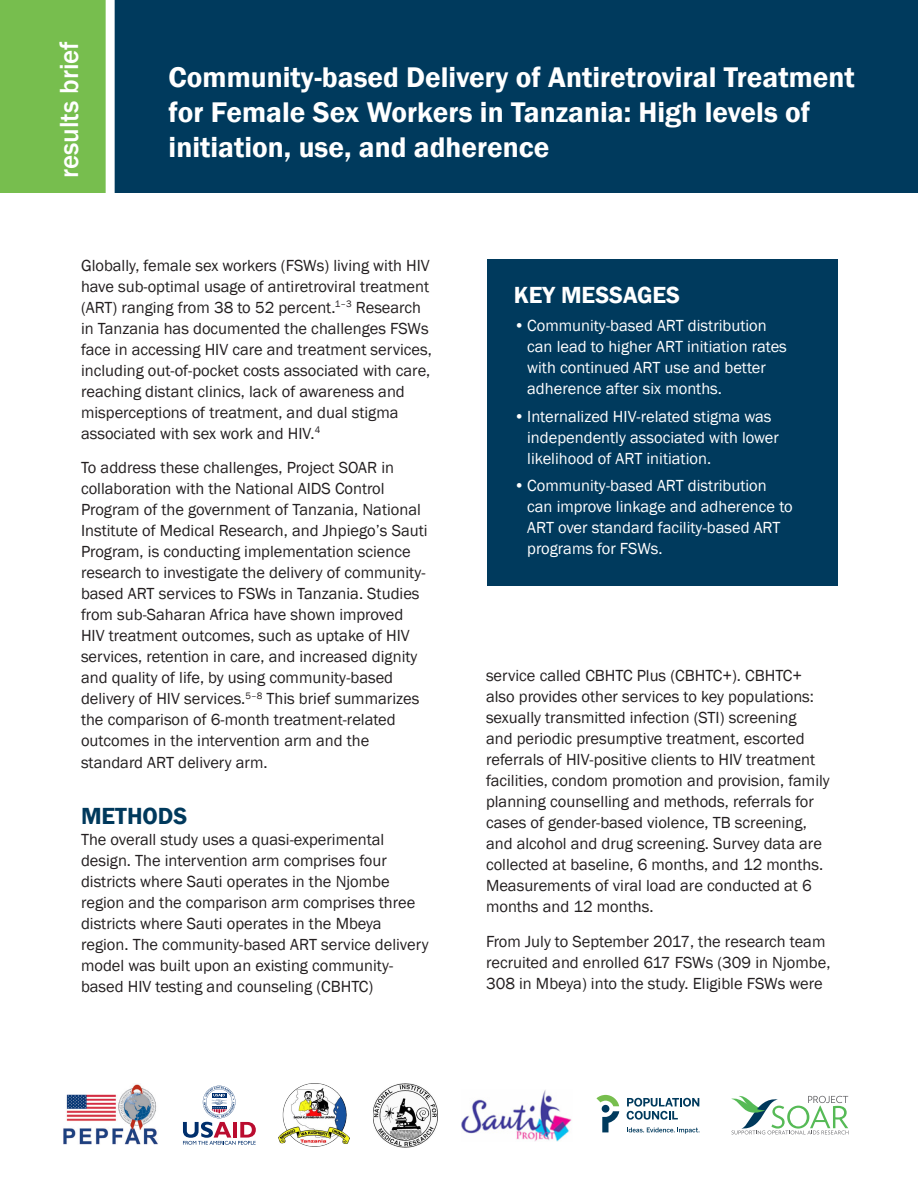
<style>
.page{position:relative;width:918px;height:1188px;background:#fff}
.page>*{position:absolute;margin:0;border:0;box-sizing:border-box;transform-origin:0 0}
.t1{font:600 29.25px/35.1px "Franklin Gothic";color:#fff}
.t2{font:500 27px "Franklin Gothic";color:#fff}
.Heading_1{font:600 24px "Franklin Gothic";color:#fff}
.Heading_1-2{font:600 24px "Franklin Gothic";color:#00395c}
.Normal_after_Heading{font:16.5px/21px "Franklin Gothic";color:#231f20}
.t3{font:16.5px/21px "Franklin Gothic";color:#fff}
</style>
<div class="page">
<img style="left:63px;top:1084px;width:95px;height:61px">
<div style="left:110px;top:0;width:808px;height:192px;background:#003a5d"></div>
<div style="left:0;top:0;width:110px;height:192px;background:#77be4e"></div>
<div style="left:106px;top:0;width:9px;height:199px;background:#fff"></div>
<div style="left:487px;top:259px;width:351px;height:326px;background:#003a5d"></div>
<svg style="left:731px;top:1095px;width:117px;height:39px"></svg>
<svg style="left:627px;top:1098px;width:72px;height:22px"></svg>
<svg style="left:596px;top:1095px;width:23px;height:37px"></svg>
<svg style="left:627px;top:1128px;width:73px;height:6px"></svg>
<svg style="left:183px;top:1086px;width:73px;height:59px"></svg>
<img style="left:461px;top:1090px;width:111px;height:51px">
<img style="left:279px;top:1084px;width:71px;height:63px">
<img style="left:374px;top:1084px;width:63px;height:63px">
<p class="t2" style="left:52px;top:178px;width:139px;rotate:-90deg">results brief</p>
<p class="t1" style="left:169px;top:60px;width:688px">Community-based Delivery of Antiretroviral Treatment for Female Sex Workers in Tanzania: High levels of initiation, use, and adherence</p>
<p class="Normal_after_Heading" style="left:81px;top:255px;width:352px">Globally, female sex workers (FSWs) living with HIV have sub-optimal usage of antiretroviral treatment (ART) ranging from 38 to 52 percent.<sup>1–3</sup> Research in Tanzania has documented the challenges FSWs face in accessing HIV care and treatment services, including out-of-pocket costs associated with care, reaching distant clinics, lack of awareness and misperceptions of treatment, and dual stigma associated with sex work and HIV.<sup>4</sup></p>
<p class="Normal_after_Heading" style="left:81px;top:458px;width:348px">To address these challenges, Project SOAR in collaboration with the National AIDS Control Program of the government of Tanzania, National Institute of Medical Research, and Jhpiego’s Sauti Program, is conducting implementation science research to investigate the delivery of community&shy;based ART services to FSWs in Tanzania. Studies from sub-Saharan Africa have shown improved HIV treatment outcomes, such as uptake of HIV services, retention in care, and increased dignity and quality of life, by using community-based delivery of HIV services.<sup>5–8</sup> This brief summarizes the comparison of 6-month treatment-related outcomes in the intervention arm and the standard ART delivery arm.</p>
<p class="Heading_1-2" style="left:81px;top:801px;width:108px">METHODS</p>
<p class="Normal_after_Heading" style="left:81px;top:829px;width:349px">The overall study uses a quasi-experimental design. The intervention arm comprises four districts where Sauti operates in the Njombe region and the comparison arm comprises three districts where Sauti operates in the Mbeya region. The community-based ART service delivery model was built upon an existing community&shy;based HIV testing and counseling (CBHTC)</p>
<p class="Heading_1" style="left:514px;top:280px;width:168px">KEY MESSAGES</p>
<p class="t3" style="left:527px;top:315px;width:261px;text-indent:-14px">•Community-based ART distribution can lead to higher ART initiation rates with continued ART use and better adherence after six months.</p>
<p class="t3" style="left:527px;top:406px;width:253px;text-indent:-14px">•Internalized HIV-related stigma was independently associated with lower likelihood of ART initiation.</p>
<p class="t3" style="left:527px;top:476px;width:267px;text-indent:-14px">•Community-based ART distribution can improve linkage and adherence to<br>ART over standard facility-based ART programs for FSWs.</p>
<p class="Normal_after_Heading" style="left:486px;top:666px;width:345px">service called CBHTC Plus (CBHTC+). CBHTC+ also provides other services to key populations: sexually transmitted infection (STI) screening<br>and periodic presumptive treatment, escorted referrals of HIV-positive clients to HIV treatment facilities, condom promotion and provision, family planning counselling and methods, referrals for cases of gender-based violence, TB screening, and alcohol and drug screening. Survey data are collected at baseline, 6 months, and 12 months.<br>Measurements of viral load are conducted at 6 months and 12 months.</p>
<p class="Normal_after_Heading" style="left:486px;top:931px;width:346px">From July to September 2017, the research team recruited and enrolled 617 FSWs (309 in Njombe,<br>308 in Mbeya) into the study. Eligible FSWs were</p>
</div>
